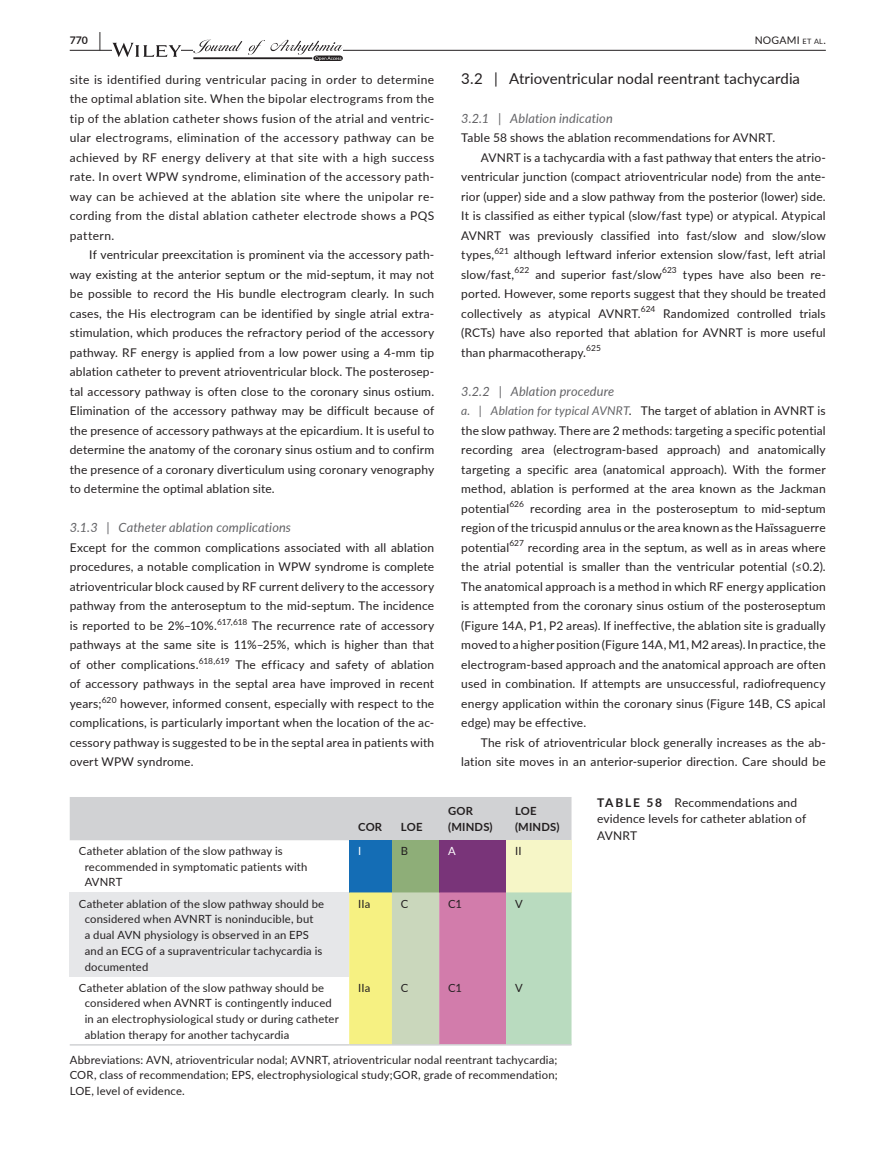
<style>
.page{position:relative;width:893px;height:1174px;background:#fff}
.page>*{position:absolute;margin:0;border:0;box-sizing:border-box;transform-origin:0 0}
.t1{font:15px "Lato";letter-spacing:.005em;color:#231f20}
.t2{font:italic 12.75px "Lato";letter-spacing:.01em;color:#636366}
.t3{font:12px/19.5px "Lato";letter-spacing:.015em;color:#231f20;text-align:justify}
.t4{font:11.25px/15.8px "Lato";letter-spacing:.015em;color:#231f20}
.t5{font:700 11.25px/15.8px "Lato";letter-spacing:.02em;color:#231f20}
.t6{font:11.25px "Lato";color:#fff}
.t7{font:10.5px "Lato";letter-spacing:.025em;color:#231f20}
.t8{font:700 10.5px "Lato";color:#231f20}
.t9{font:8.4px "Lato";color:#231f20}
.s1{font-size:19.5px}
.s2{font-size:7.35px}
.s3{font-style:italic;color:#636366}
.s4{color:#636366}
.s5{font-weight:700}
</style>
<div class="page">
<hr style="left:70px;top:50px;width:756px;height:1px;background:#231f20">
<svg style="left:112px;top:43px;width:69px;height:14px"></svg>
<svg style="left:193px;top:40px;width:150px;height:21px"></svg>
<div style="left:70px;top:797px;width:501px;height:43px;background:#d1d2d4"></div>
<div style="left:349px;top:840px;width:43px;height:52px;background:#146db5"></div>
<div style="left:392px;top:840px;width:47px;height:52px;background:#8eae78"></div>
<div style="left:439px;top:840px;width:67px;height:52px;background:#793479"></div>
<div style="left:506px;top:840px;width:65px;height:52px;background:#f6f6c7"></div>
<div style="left:70px;top:892px;width:279px;height:84px;background:#e6e7e9"></div>
<svg style="left:349px;top:892px;width:222px;height:152px;background:#d0c1ac"></svg>
<hr style="left:70px;top:1044px;width:279px;height:1px;background:#d1d2d4">
<hr style="left:349px;top:1044px;width:43px;height:1px;background:#d1d2d4">
<hr style="left:392px;top:1044px;width:47px;height:1px;background:#d1d2d4">
<hr style="left:439px;top:1044px;width:67px;height:1px;background:#d1d2d4">
<hr style="left:506px;top:1044px;width:65px;height:1px;background:#d1d2d4">
<p class="t8" style="left:70px;top:33px;width:33px">770 <span class="s1">|</span></p>
<p class="t7" style="left:755px;top:33px;width:73px">NOGAMI <span class="s2">et al</span>.</p>
<p class="t3" style="left:70px;top:69px;width:366px">site is identified during ventricular pacing in order to determine the optimal ablation site. When the bipolar electrograms from the tip of the ablation catheter shows fusion of the atrial and ventric&shy;ular electrograms, elimination of the accessory pathway can be achieved by RF energy delivery at that site with a high success rate. In overt WPW syndrome, elimination of the accessory path&shy;way can be achieved at the ablation site where the unipolar re&shy;cording from the distal ablation catheter electrode shows a PQS pattern.</p>
<p class="t3" style="left:70px;top:245px;width:366px;text-indent:20px">If ventricular preexcitation is prominent via the accessory path&shy;way existing at the anterior septum or the mid-septum, it may not be possible to record the His bundle electrogram clearly. In such cases, the His electrogram can be identified by single atrial extra&shy;stimulation, which produces the refractory period of the accessory pathway. RF energy is applied from a low power using a 4-mm tip ablation catheter to prevent atrioventricular block. The posterosep&shy;tal accessory pathway is often close to the coronary sinus ostium.<br>Elimination of the accessory pathway may be difficult because of the presence of accessory pathways at the epicardium. It is useful to determine the anatomy of the coronary sinus ostium and to confirm the presence of a coronary diverticulum using coronary venography to determine the optimal ablation site.</p>
<p class="t2" style="left:70px;top:518px;width:223px">3.1.3 | Catheter ablation complications</p>
<p class="t3" style="left:70px;top:537px;width:366px">Except for the common complications associated with all ablation procedures, a notable complication in WPW syndrome is complete atrioventricular block caused by RF current delivery to the accessory pathway from the anteroseptum to the mid-septum. The incidence is reported to be 2%–10%.</p>
<p class="t1" style="left:461px;top:67px;width:340px">3.2 | Atrioventricular nodal reentrant tachycardia</p>
<p class="t2" style="left:461px;top:109px;width:153px">3.2.1 | Ablation indication</p>
<p class="t3" style="left:461px;top:128px;width:315px">Table 58 shows the ablation recommendations for AVNRT.</p>
<p class="t3" style="left:481px;top:147px;width:347px">AVNRT is a tachycardia with a fast pathway that enters the atrio-</p>
<p class="t3" style="left:461px;top:167px;width:366px">ventricular junction (compact atrioventricular node) from the ante-</p>
<p class="t3" style="left:461px;top:186px;width:366px">rior (upper) side and a slow pathway from the posterior (lower) side.</p>
<p class="t3" style="left:461px;top:206px;width:366px">It is classified as either typical (slow/fast type) or atypical. Atypical</p>
<p class="t3" style="left:461px;top:225px;width:366px">AVNRT was previously classified into fast/slow and slow/slow</p>
<p class="t3" style="left:461px;top:245px;width:34px">types,</p>
<p class="t9" style="left:494px;top:245px;width:16px">621</p>
<p class="t3" style="left:461px;top:245px;width:366px;text-indent:52px">although leftward inferior extension slow/fast, left atrial slow/fast,</p>
<p class="t9" style="left:514px;top:264px;width:16px">622</p>
<p class="t3" style="left:535px;top:264px;width:128px">and superior fast/slow</p>
<p class="t9" style="left:662px;top:264px;width:16px">623</p>
<p class="t3" style="left:461px;top:264px;width:366px;text-indent:222px">types have also been re&shy;ported. However, some reports suggest that they should be treated collectively as atypical AVNRT.</p>
<p class="t9" style="left:641px;top:303px;width:16px">624</p>
<p class="t3" style="left:461px;top:303px;width:366px;text-indent:202px">Randomized controlled trials (RCTs) have also reported that ablation for AVNRT is more useful than pharmacotherapy.</p>
<p class="t9" style="left:586px;top:342px;width:16px">625</p>
<p class="t2" style="left:461px;top:382px;width:154px">3.2.2 | Ablation procedure</p>
<p class="t3" style="left:461px;top:401px;width:366px"><span class="s3">a.</span> <span class="s4">|</span> <span class="s3">Ablation for typical AVNRT</span>. The target of ablation in AVNRT is the slow pathway. There are 2 methods: targeting a specific potential recording area (electrogram-based approach) and anatomically targeting a specific area (anatomical approach). With the former method, ablation is performed at the area known as the Jackman potential</p>
<p class="t9" style="left:509px;top:498px;width:16px">626</p>
<p class="t3" style="left:461px;top:498px;width:366px;text-indent:69px">recording area in the posteroseptum to mid-septum region of the tricuspid annulus or the area known as the Haïssaguerre potential</p>
<p class="t9" style="left:509px;top:537px;width:16px">627</p>
<p class="t3" style="left:461px;top:537px;width:366px;text-indent:66px">recording area in the septum, as well as in areas where the atrial potential is smaller than the ventricular potential (≤0.2).<br>The anatomical approach is a method in which RF energy application is attempted from the coronary sinus ostium of the posteroseptum (Figure 14A, P1, P2 areas). If ineffective, the ablation site is gradually moved to a higher position (Figure 14A, M1, M2 areas). In practice, the electrogram-based approach and the anatomical approach are often used in combination. If attempts are unsuccessful, radiofrequency energy application within the coronary sinus (Figure 14B, CS apical edge) may be effective.</p>
<p class="t3" style="left:461px;top:732px;width:366px;text-align:right">The risk of atrioventricular block generally increases as the ab&shy;lation site moves in an anterior-superior direction. Care should be</p>
<p class="t9" style="left:217px;top:615px;width:32px">617,618</p>
<p class="t3" style="left:70px;top:615px;width:366px;text-indent:182px">The recurrence rate of accessory pathways at the same site is 11%–25%, which is higher than that of other complications.</p>
<p class="t9" style="left:199px;top:654px;width:33px">618,619</p>
<p class="t3" style="left:70px;top:654px;width:366px;text-indent:166px">The efficacy and safety of ablation of accessory pathways in the septal area have improved in recent years;</p>
<p class="t9" style="left:102px;top:693px;width:16px">620</p>
<p class="t3" style="left:70px;top:693px;width:366px;text-indent:50px">however, informed consent, especially with respect to the complications, is particularly important when the location of the ac&shy;cessory pathway is suggested to be in the septal area in patients with overt WPW syndrome.</p>
<p class="t5" style="left:358px;top:818px;width:26px">COR</p>
<p class="t5" style="left:401px;top:818px;width:23px">LOE</p>
<p class="t5" style="left:448px;top:803px;width:46px">GOR (MINDS)</p>
<p class="t5" style="left:515px;top:803px;width:46px">LOE (MINDS)</p>
<p class="t4" style="left:85px;top:842px;width:224px;text-indent:-6px">Catheter ablation of the slow pathway is recommended in symptomatic patients with<br>AVNRT</p>
<p class="t6" style="left:358px;top:842px;width:5px">I</p>
<p class="t4" style="left:401px;top:842px;width:9px">B</p>
<p class="t6" style="left:448px;top:842px;width:9px">A</p>
<p class="t4" style="left:515px;top:842px;width:8px">II</p>
<p class="t4" style="left:85px;top:895px;width:241px;text-indent:-6px">Catheter ablation of the slow pathway should be considered when AVNRT is noninducible, but<br>a dual AVN physiology is observed in an EPS and an ECG of a supraventricular tachycardia is documented</p>
<p class="t4" style="left:358px;top:895px;width:14px">IIa</p>
<p class="t4" style="left:401px;top:895px;width:9px">C</p>
<p class="t4" style="left:448px;top:895px;width:15px">C1</p>
<p class="t4" style="left:515px;top:895px;width:9px">V</p>
<p class="t4" style="left:85px;top:979px;width:256px;text-indent:-6px">Catheter ablation of the slow pathway should be considered when AVNRT is contingently induced in an electrophysiological study or during catheter ablation therapy for another tachycardia</p>
<p class="t4" style="left:358px;top:979px;width:14px">IIa</p>
<p class="t4" style="left:401px;top:979px;width:9px">C</p>
<p class="t4" style="left:448px;top:979px;width:15px">C1</p>
<p class="t4" style="left:515px;top:979px;width:9px">V</p>
<p class="t4" style="left:70px;top:1051px;width:489px;text-align:justify">Abbreviations: AVN, atrioventricular nodal; AVNRT, atrioventricular nodal reentrant tachycardia; COR, class of recommendation; EPS, electrophysiological study;GOR, grade of recommendation; LOE, level of evidence.</p>
<p class="t3" style="left:597px;top:793px;width:211px;line-height:16.5px;text-align:left"><span class="s5">TABLE 58</span> Recommendations and evidence levels for catheter ablation of<br>AVNRT</p>
</div>
